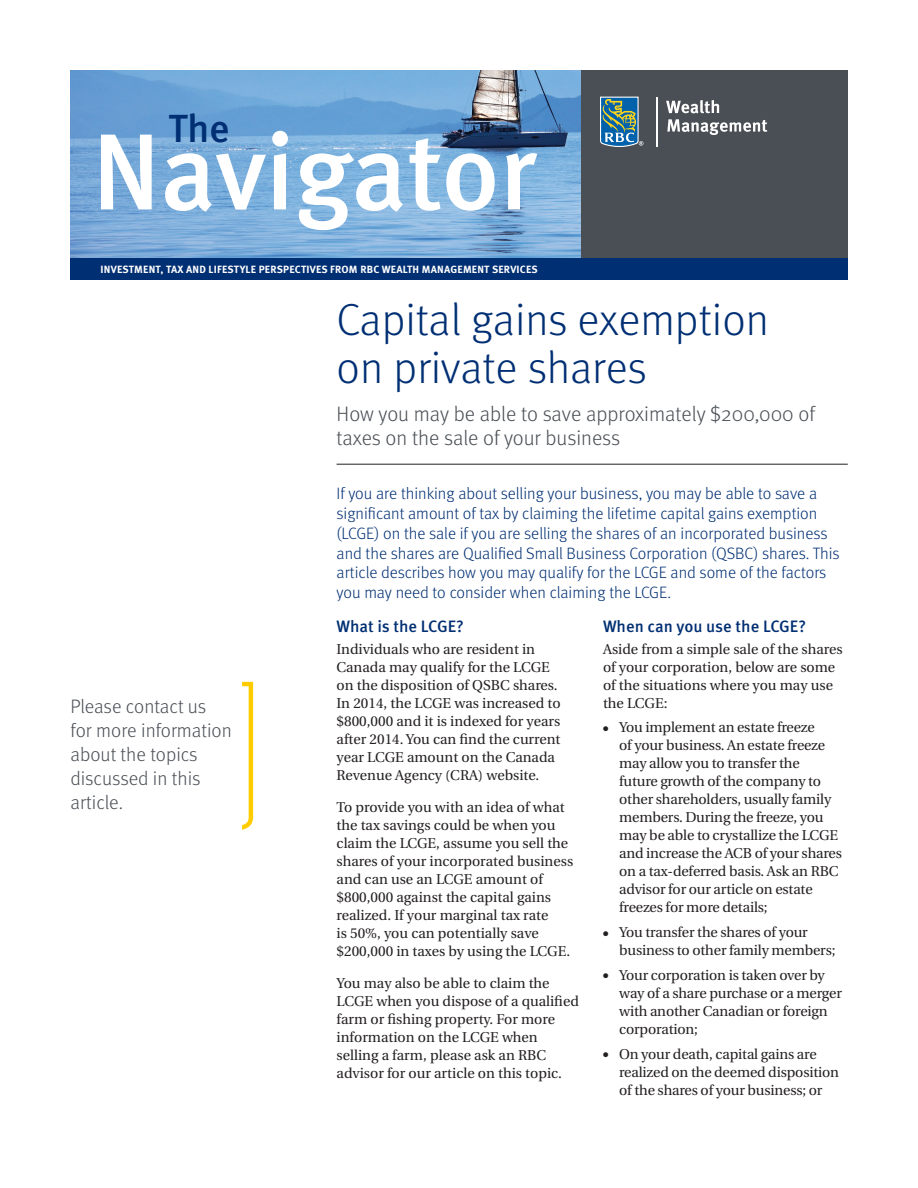
<style>
.page{position:relative;width:918px;height:1188px;background:#fff}
.page>*{position:absolute;margin:0;border:0;box-sizing:border-box;transform-origin:0 0}
.t1{font:500 108px "Meta OT";letter-spacing:-.015em;color:#fff}
._1-Main_Title{font:300 45px/48px "Meta OT";color:#002f73}
.t2{font:500 39.3px "Meta OT";color:#002f73}
._2-Subtitle{font:300 21px/24px "Meta OT";letter-spacing:-.005em;color:#4a4f55}
._8-Callout_Page_1{font:300 19.5px/24px "Meta OT";color:#4a4f55}
._3-Intro_Text{font:300 16.5px/20px "Meta OT";color:#002f73}
._4-Text_Headline{font:500 16.5px "Meta OT";color:#002f73}
._5-Body_Copy{font:14.25px/18px "Utopia";color:#231f20}
.t3{font:700 10.5px "Meta OT";letter-spacing:.02em;color:#fff}
</style>
<div class="page">
<img style="left:70px;top:70px;width:511px;height:188px">
<div style="left:581px;top:70px;width:267px;height:209px;background:#4a4f55"></div>
<div style="left:70px;top:258px;width:778px;height:22px;background:#002f73"></div>
<svg style="left:600px;top:97px;width:43px;height:50px;background:#548695"></svg>
<hr style="left:657px;top:97px;width:1px;height:49px;background:#fff">
<svg style="left:666px;top:100px;width:53px;height:13px"></svg>
<svg style="left:667px;top:119px;width:100px;height:16px"></svg>
<hr style="left:337px;top:464px;width:511px;height:1px;background:#231f20">
<svg style="left:242px;top:682px;width:11px;height:148px"></svg>
<h3 class="t2" style="left:168px;top:104px;width:63px">The</h3>
<h1 class="t1" style="left:92px;top:105px;width:446px">Navigator</h1>
<p class="t3" style="left:101px;top:263px;width:439px">INVESTMENT, TAX AND LIFESTYLE PERSPECTIVES FROM RBC WEALTH MANAGEMENT SERVICES</p>
<p class="_1-Main_Title" style="left:337px;top:296px;width:434px">Capital gains exemption on private shares</p>
<p class="_2-Subtitle" style="left:337px;top:402px;width:480px">How you may be able to save approximately $200,000 of taxes on the sale of your business</p>
<p class="_8-Callout_Page_1" style="left:70px;top:695px;width:163px">Please contact us for more information about the topics discussed in this article.</p>
<p class="_3-Intro_Text" style="left:337px;top:483px;width:505px">If you are thinking about selling your business, you may be able to save a significant amount of tax by claiming the lifetime capital gains exemption (LCGE) on the sale if you are selling the shares of an incorporated business and the shares are Qualified Small Business Corporation (QSBC) shares. This article describes how you may qualify for the LCGE and some of the factors you may need to consider when claiming the LCGE.</p>
<p class="_4-Text_Headline" style="left:337px;top:617px;width:129px">What is the LCGE?</p>
<p class="_5-Body_Copy" style="left:337px;top:640px;width:226px">Individuals who are resident in<br>Canada may qualify for the LCGE on the disposition of QSBC shares.<br>In 2014, the LCGE was increased to $800,000 and it is indexed for years after 2014. You can find the current year LCGE amount on the Canada<br>Revenue Agency (CRA) website.</p>
<p class="_5-Body_Copy" style="left:337px;top:798px;width:238px">To provide you with an idea of what the tax savings could be when you claim the LCGE, assume you sell the shares of your incorporated business and can use an LCGE amount of $800,000 against the capital gains realized. If your marginal tax rate<br>is 50%, you can potentially save $200,000 in taxes by using the LCGE.</p>
<p class="_5-Body_Copy" style="left:337px;top:975px;width:244px">You may also be able to claim the LCGE when you dispose of a qualified farm or fishing property. For more information on the LCGE when selling a farm, please ask an RBC advisor for our article on this topic.</p>
<p class="_4-Text_Headline" style="left:603px;top:617px;width:205px">When can you use the LCGE?</p>
<p class="_5-Body_Copy" style="left:603px;top:640px;width:241px">Aside from a simple sale of the shares of your corporation, below are some of the situations where you may use the LCGE:</p>
<p class="_5-Body_Copy" style="left:619px;top:719px;width:224px;text-indent:-16px">● You implement an estate freeze<br>of your business. An estate freeze may allow you to transfer the<br>future growth of the company to other shareholders, usually family members. During the freeze, you may be able to crystallize the LCGE and increase the ACB of your shares on a tax-deferred basis. Ask an RBC advisor for our article on estate freezes for more details;</p>
<p class="_5-Body_Copy" style="left:619px;top:924px;width:218px;text-indent:-16px">● You transfer the shares of your business to other family members;</p>
<p class="_5-Body_Copy" style="left:619px;top:966px;width:224px;text-indent:-16px">● Your corporation is taken over by way of a share purchase or a merger with another Canadian or foreign corporation;</p>
<p class="_5-Body_Copy" style="left:619px;top:1045px;width:221px;text-indent:-16px">● On your death, capital gains are realized on the deemed disposition of the shares of your business; or</p>
</div>
